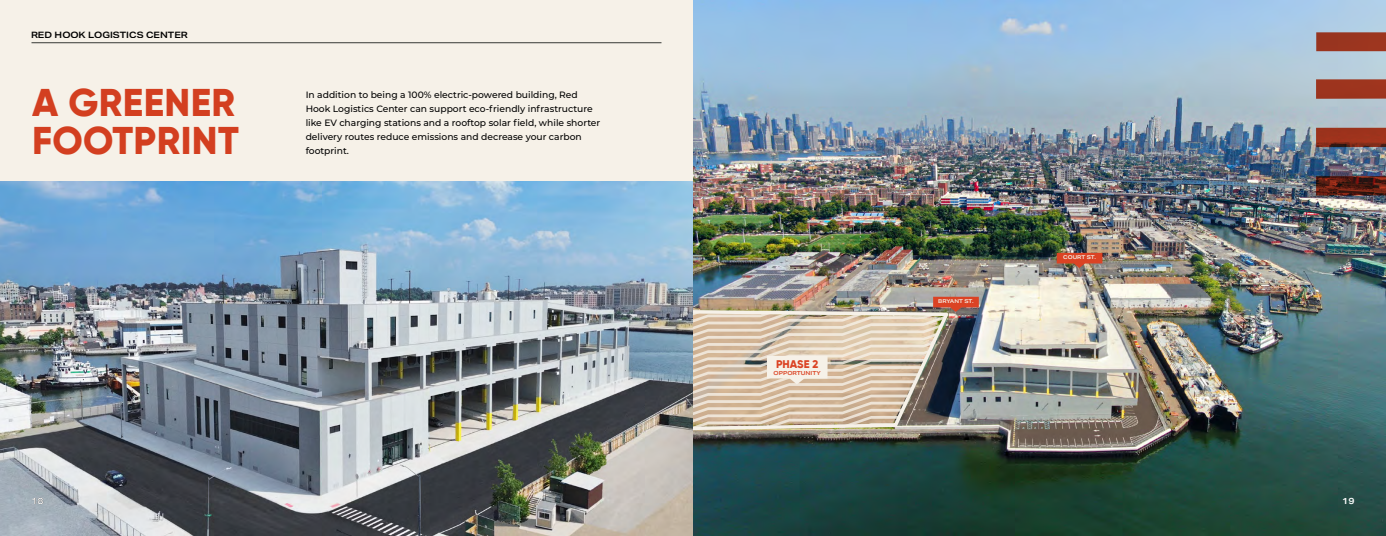
<style>
.page{position:relative;width:1386px;height:536px;background:#fff}
.page>*{position:absolute;margin:0;border:0;box-sizing:border-box;transform-origin:0 0}
.t1{font:800 38.5px/37.6px "Gilroy";letter-spacing:.01em;color:#db4324}
.t2{font:800 11.03px "Gilroy";color:#db4324}
.t3{font:500 9.19px/14px "Montserrat";color:#000}
.t4{font:600 8.75px "Aktiv Grotesk Ex";color:#000}
.t5{font:600 8.75px "Aktiv Grotesk Ex";color:#fff}
.t6{font:600 5.51px "Aktiv Grotesk Ex";color:#db4324}
.t7{font:600 5.25px "Aktiv Grotesk Ex";color:#f6f1e8}
</style>
<div class="page">
<div style="left:0;top:0;width:701px;height:536px;background:#f6f1e8"></div>
<hr style="left:32px;top:42px;width:630px;height:1px;background:#373936">
<img style="left:693px;top:0;width:693px;height:536px">
<svg style="left:693px;top:308px;width:259px;height:124px;background:#c9b9a5"></svg>
<svg style="left:767px;top:355px;width:61px;height:29px;background:#f0e8dc"></svg>
<svg style="left:933px;top:296px;width:46px;height:16px"></svg>
<svg style="left:1057px;top:253px;width:45px;height:15px"></svg>
<img style="left:0;top:181px;width:693px;height:355px">
<img style="left:1316px;top:12px;width:70px;height:183px">
<p class="t4" style="left:31px;top:30px;width:158px">RED HOOK LOGISTICS CENTER</p>
<h1 class="t1" style="left:32px;top:84px;width:208px">A GREENER<br>FOOTPRINT</h1>
<p class="t3" style="left:306px;top:88px;width:296px">In addition to being a 100% electric-powered building, Red Hook Logistics Center can support eco-friendly infrastructure like EV charging stations and a rooftop solar field, while shorter delivery routes reduce emissions and decrease your carbon footprint.</p>
<p class="t5" style="left:32px;top:495px;width:14px">18</p>
<p class="t2" style="left:776px;top:357px;width:44px">PHASE 2</p>
<p class="t6" style="left:774px;top:369px;width:49px">OPPORTUNITY</p>
<p class="t7" style="left:938px;top:298px;width:37px">BRYANT ST.</p>
<p class="t7" style="left:1063px;top:254px;width:34px">COURT ST.</p>
<p class="t5" style="left:1342px;top:495px;width:14px">19</p>
</div>
